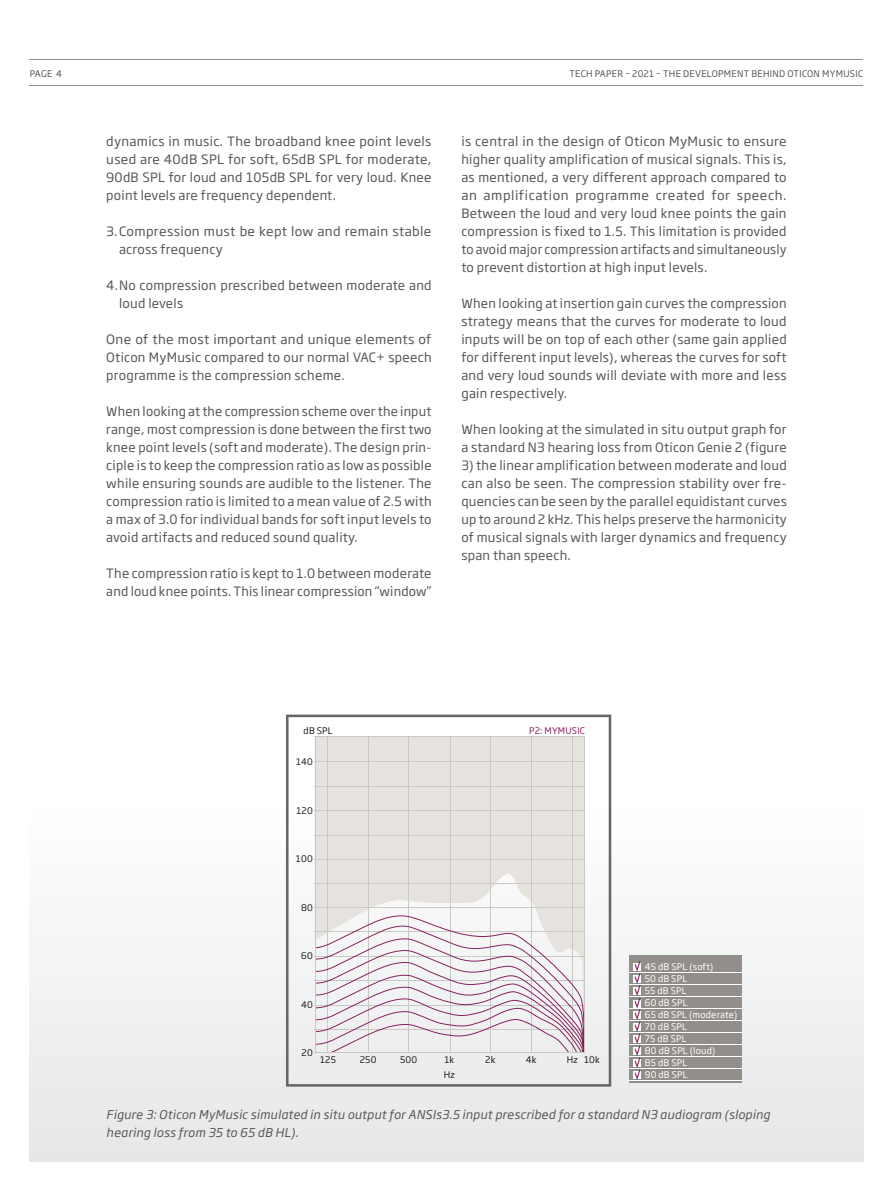
<style>
.page{position:relative;width:893px;height:1191px;background:#fff}
.page>*{position:absolute;margin:0;border:0;box-sizing:border-box;transform-origin:0 0}
.t1{font:12.75px/18px "Soho Gothic Pro";letter-spacing:.02em;color:#57585a;text-align:justify}
.t2{font:italic 12px/18px "Soho Gothic Pro";letter-spacing:.02em;color:#57585a}
.t3{font:9px/12px "Soho Gothic Pro";letter-spacing:.02em;color:#fff}
.t4{font:9px "Soho Gothic Pro";letter-spacing:.035em;color:#57585a}
.t5{font:9px "Soho Gothic Pro";letter-spacing:.02em;color:#231f20}
.t6{font:9px "Soho Gothic Pro";letter-spacing:.02em;color:#872460}
</style>
<div class="page">
<div style="left:30px;top:804px;width:833px;height:357px;background:#f1f2f3"></div>
<svg style="left:286px;top:714px;width:325px;height:372px;fill:#e6e3de"></svg>
<svg style="left:316px;top:915px;width:268px;height:137px"></svg>
<hr style="left:315px;top:1052px;width:270px;height:1px;background:#c9c9c4">
<hr style="left:584px;top:737px;width:1px;height:315px;background:#c9c9c4">
<hr style="left:315px;top:737px;width:1px;height:315px;background:#c9c9c4">
<div style="left:629px;top:956px;width:113px;height:127px;background:#928e8b"></div>
<hr style="left:629px;top:972px;width:113px;height:1px;background:#fff">
<hr style="left:629px;top:984px;width:113px;height:1px;background:#fff">
<hr style="left:629px;top:996px;width:113px;height:1px;background:#fff">
<hr style="left:629px;top:1008px;width:113px;height:1px;background:#fff">
<hr style="left:629px;top:1020px;width:113px;height:1px;background:#fff">
<hr style="left:629px;top:1032px;width:113px;height:1px;background:#fff">
<hr style="left:629px;top:1044px;width:113px;height:1px;background:#fff">
<hr style="left:629px;top:1056px;width:113px;height:1px;background:#fff">
<hr style="left:629px;top:1068px;width:113px;height:1px;background:#fff">
<hr style="left:629px;top:1080px;width:113px;height:1px;background:#fff">
<div style="left:634px;top:963px;width:7px;height:7px;background:#fff"></div>
<div style="left:634px;top:975px;width:7px;height:7px;background:#fff"></div>
<div style="left:634px;top:987px;width:7px;height:7px;background:#fff"></div>
<div style="left:634px;top:1000px;width:7px;height:7px;background:#fff"></div>
<div style="left:634px;top:1011px;width:7px;height:7px;background:#fff"></div>
<div style="left:634px;top:1023px;width:7px;height:7px;background:#fff"></div>
<div style="left:634px;top:1035px;width:7px;height:7px;background:#fff"></div>
<div style="left:634px;top:1047px;width:7px;height:7px;background:#fff"></div>
<div style="left:634px;top:1059px;width:7px;height:7px;background:#fff"></div>
<div style="left:634px;top:1071px;width:7px;height:7px;background:#fff"></div>
<svg style="left:634px;top:961px;width:6px;height:119px"></svg>
<hr style="left:30px;top:85px;width:833px;height:1px;background:#928e8b">
<hr style="left:30px;top:60px;width:833px;height:1px;background:#928e8b">
<p class="t4" style="left:30px;top:66px;width:34px">PAGE 4</p>
<p class="t4" style="left:569px;top:66px;width:295px">TECH PAPER – 2021 – THE DEVELOPMENT BEHIND OTICON MYMUSIC</p>
<p class="t1" style="left:106px;top:132px;width:327px">dynamics in music. The broadband knee point levels used are 40dB SPL for soft, 65dB SPL for moderate, 90dB SPL for loud and 105dB SPL for very loud. Knee point levels are frequency dependent.</p>
<p class="t1" style="left:119px;top:222px;width:314px;text-indent:-13px">3. Compression must be kept low and remain stable across frequency</p>
<p class="t1" style="left:119px;top:276px;width:314px;text-indent:-13px">4. No compression prescribed between moderate and loud levels</p>
<p class="t1" style="left:106px;top:330px;width:327px">One of the most important and unique elements of Oticon MyMusic compared to our normal VAC+ speech programme is the compression scheme.</p>
<p class="t1" style="left:106px;top:402px;width:327px">When looking at the compression scheme over the input range, most compression is done between the first two knee point levels (soft and moderate). The design prin&shy;ciple is to keep the compression ratio as low as possible while ensuring sounds are audible to the listener. The compression ratio is limited to a mean value of 2.5 with a max of 3.0 for individual bands for soft input levels to avoid artifacts and reduced sound quality.</p>
<p class="t1" style="left:106px;top:564px;width:327px">The compression ratio is kept to 1.0 between moderate and loud knee points. This linear compression “window”</p>
<p class="t1" style="left:461px;top:132px;width:327px">is central in the design of Oticon MyMusic to ensure higher quality amplification of musical signals. This is, as mentioned, a very different approach compared to an amplification programme created for speech.<br>Between the loud and very loud knee points the gain compression is fixed to 1.5. This limitation is provided to avoid major compression artifacts and simultaneously to prevent distortion at high input levels.</p>
<p class="t1" style="left:461px;top:294px;width:327px">When looking at insertion gain curves the compression strategy means that the curves for moderate to loud inputs will be on top of each other (same gain applied for different input levels), whereas the curves for soft and very loud sounds will deviate with more and less gain respectively.</p>
<p class="t1" style="left:461px;top:420px;width:327px">When looking at the simulated in situ output graph for a standard N3 hearing loss from Oticon Genie 2 (figure</p>
<p class="t1" style="left:461px;top:456px;width:327px">3) the linear amplification between moderate and loud can also be seen. The compression stability over fre&shy;quencies can be seen by the parallel equidistant curves up to around 2 kHz. This helps preserve the harmonicity of musical signals with larger dynamics and frequency span than speech.</p>
<p class="t5" style="left:304px;top:724px;width:31px">dB SPL</p>
<p class="t5" style="left:296px;top:755px;width:18px">140</p>
<p class="t5" style="left:296px;top:803px;width:18px">120</p>
<p class="t5" style="left:296px;top:852px;width:18px">100</p>
<p class="t5" style="left:301px;top:901px;width:13px">80</p>
<p class="t5" style="left:301px;top:949px;width:13px">60</p>
<p class="t6" style="left:529px;top:723px;width:57px">P2: MYMUSIC</p>
<p class="t5" style="left:301px;top:997px;width:13px">40</p>
<p class="t5" style="left:302px;top:1045px;width:13px">20</p>
<p class="t5" style="left:320px;top:1052px;width:17px">125</p>
<p class="t5" style="left:360px;top:1052px;width:18px">250</p>
<p class="t5" style="left:400px;top:1052px;width:19px">500</p>
<p class="t5" style="left:444px;top:1052px;width:11px">1k</p>
<p class="t5" style="left:485px;top:1052px;width:12px">2k</p>
<p class="t5" style="left:526px;top:1052px;width:12px">4k</p>
<p class="t5" style="left:567px;top:1052px;width:13px">Hz</p>
<p class="t5" style="left:444px;top:1067px;width:13px">Hz</p>
<p class="t5" style="left:584px;top:1052px;width:17px">10k</p>
<p class="t3" style="left:645px;top:960px;width:94px">45 dB SPL (soft)<br>50 dB SPL<br>55 dB SPL<br>60 dB SPL<br>65 dB SPL (moderate)<br>70 dB SPL<br>75 dB SPL<br>80 dB SPL (loud)<br>85 dB SPL<br>90 dB SPL</p>
<p class="t2" style="left:106px;top:1104px;width:665px">Figure 3: Oticon MyMusic simulated in situ output for ANSIs3.5 input prescribed for a standard N3 audiogram (sloping hearing loss from 35 to 65 dB HL).</p>
</div>
